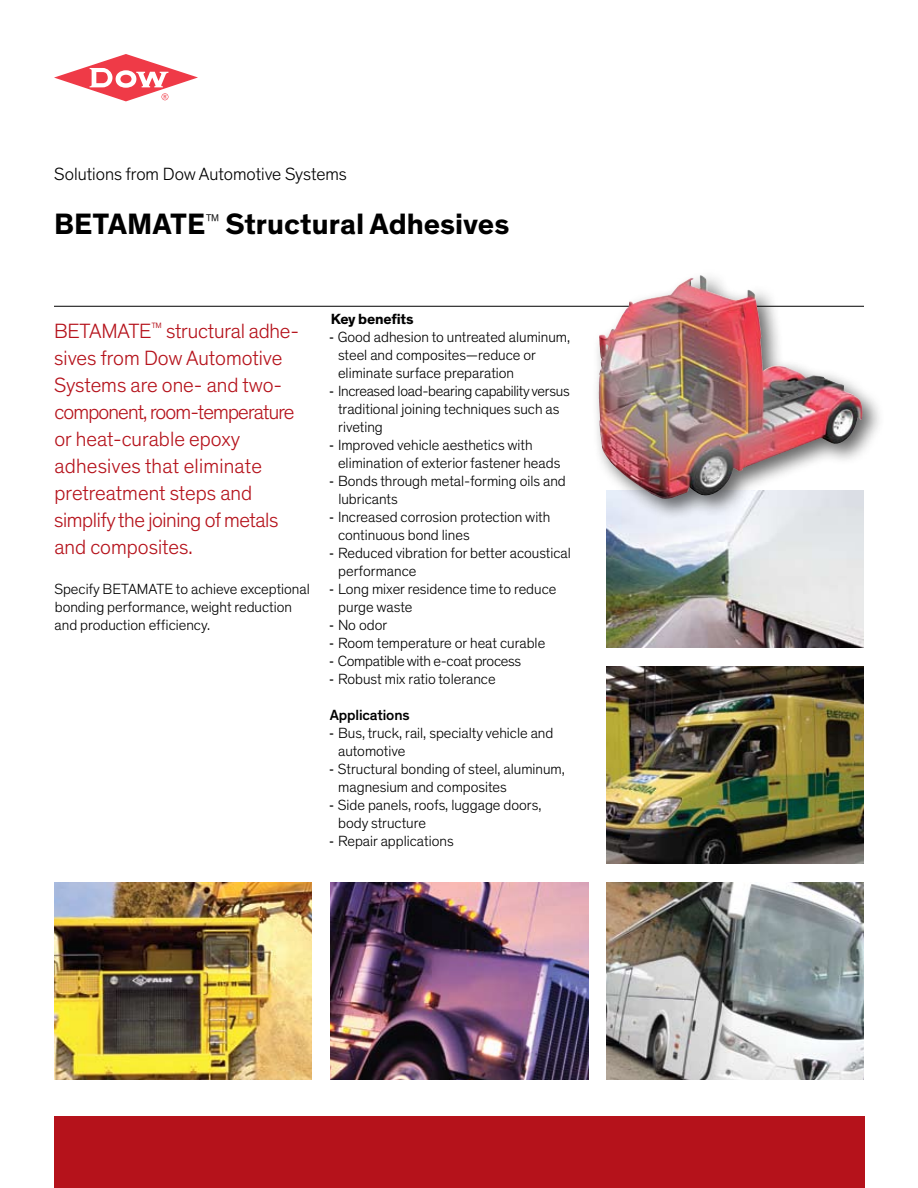
<style>
.page{position:relative;width:918px;height:1188px;background:#fff}
.page>*{position:absolute;margin:0;border:0;box-sizing:border-box;transform-origin:0 0}
.t1{font:700 30px "Dow Corporate";color:#000}
.t2{font:300 21px/27px "Dow Corporate";letter-spacing:-.005em;color:#b5121b}
.t3{font:300 18px "Dow Corporate";color:#000}
.t4{font:300 15px/18px "Dow Corporate";color:#000}
.t5{font:300 15px "Dow Corporate";letter-spacing:-.02em;color:#000}
.t6{font:500 15px "Dow Corporate";letter-spacing:-.01em;color:#000}
.t7{font:700 15px "Dow Corporate";letter-spacing:-.01em;color:#000}
.s1{font-family:"Swift Neue LT Pro";font-weight:400}
</style>
<div class="page">
<svg style="left:54px;top:54px;width:144px;height:47px"></svg>
<div style="left:54px;top:1116px;width:810px;height:72px;background:#b5121b"></div>
<hr style="left:54px;top:306px;width:810px;height:1px;background:#000">
<img style="left:606px;top:882px;width:258px;height:198px">
<img style="left:54px;top:882px;width:258px;height:198px">
<img style="left:606px;top:666px;width:258px;height:198px">
<img style="left:330px;top:882px;width:258px;height:198px">
<img style="left:606px;top:519px;width:258px;height:129px">
<div style="left:590px;top:267px;width:294px;height:252px;background:#000;opacity:.6"></div>
<img style="left:625px;top:275px;width:76px;height:36px">
<p class="t3" style="left:54px;top:163px;width:294px">Solutions from Dow Automotive Systems</p>
<h1 class="t1" style="left:54px;top:205px;width:457px">BETAMATE<sup>™</sup> Structural Adhesives</h1>
<h2 class="t2" style="left:54px;top:318px;width:247px">BETAMATE<sup>™</sup> structural adhe&shy;sives from Dow Automotive<br>Systems are one- and two&shy;component, room-temperature or heat-curable epoxy adhesives that eliminate pretreatment steps and simplify the joining of metals and composites.</h2>
<p class="t4" style="left:54px;top:580px;width:257px">Specify BETAMATE to achieve exceptional bonding performance, weight reduction and production efficiency.</p>
<p class="t7" style="left:331px;top:310px;width:85px">Key benefits</p>
<p class="t4" style="left:338px;top:328px;width:234px;text-indent:-8px"><span class="s1">-</span> Good adhesion to untreated aluminum, steel and composites—reduce or eliminate surface preparation</p>
<p class="t4" style="left:338px;top:382px;width:233px;text-indent:-8px"><span class="s1">-</span> Increased load-bearing capability versus traditional joining techniques such as riveting</p>
<p class="t4" style="left:338px;top:436px;width:224px;text-indent:-8px"><span class="s1">-</span> Improved vehicle aesthetics with elimination of exterior fastener heads</p>
<p class="t4" style="left:338px;top:472px;width:229px;text-indent:-9px"><span class="s1">-</span> Bonds through metal-forming oils and lubricants</p>
<p class="t4" style="left:338px;top:508px;width:214px;text-indent:-8px"><span class="s1">-</span> Increased corrosion protection with continuous bond lines</p>
<p class="t4" style="left:338px;top:544px;width:234px;text-indent:-9px"><span class="s1">-</span> Reduced vibration for better acoustical performance</p>
<p class="t4" style="left:338px;top:580px;width:220px;text-indent:-9px"><span class="s1">-</span> Long mixer residence time to reduce purge waste</p>
<p class="t4" style="left:330px;top:616px;width:59px"><span class="s1">-</span> No odor</p>
<p class="t4" style="left:330px;top:634px;width:217px"><span class="s1">-</span> Room temperature or heat curable</p>
<p class="t5" style="left:330px;top:652px;width:193px"><span class="s1">-</span> Compatible with e-coat process</p>
<p class="t4" style="left:330px;top:670px;width:167px"><span class="s1">-</span> Robust mix ratio tolerance</p>
<p class="t6" style="left:330px;top:706px;width:81px">Applications</p>
<p class="t4" style="left:338px;top:724px;width:217px;text-indent:-8px"><span class="s1">-</span> Bus, truck, rail, specialty vehicle and automotive</p>
<p class="t4" style="left:338px;top:760px;width:228px;text-indent:-9px"><span class="s1">-</span> Structural bonding of steel, aluminum, magnesium and composites</p>
<p class="t4" style="left:338px;top:796px;width:205px;text-indent:-9px"><span class="s1">-</span> Side panels, roofs, luggage doors, body structure</p>
<p class="t4" style="left:330px;top:832px;width:125px"><span class="s1">-</span> Repair applications</p>
</div>
